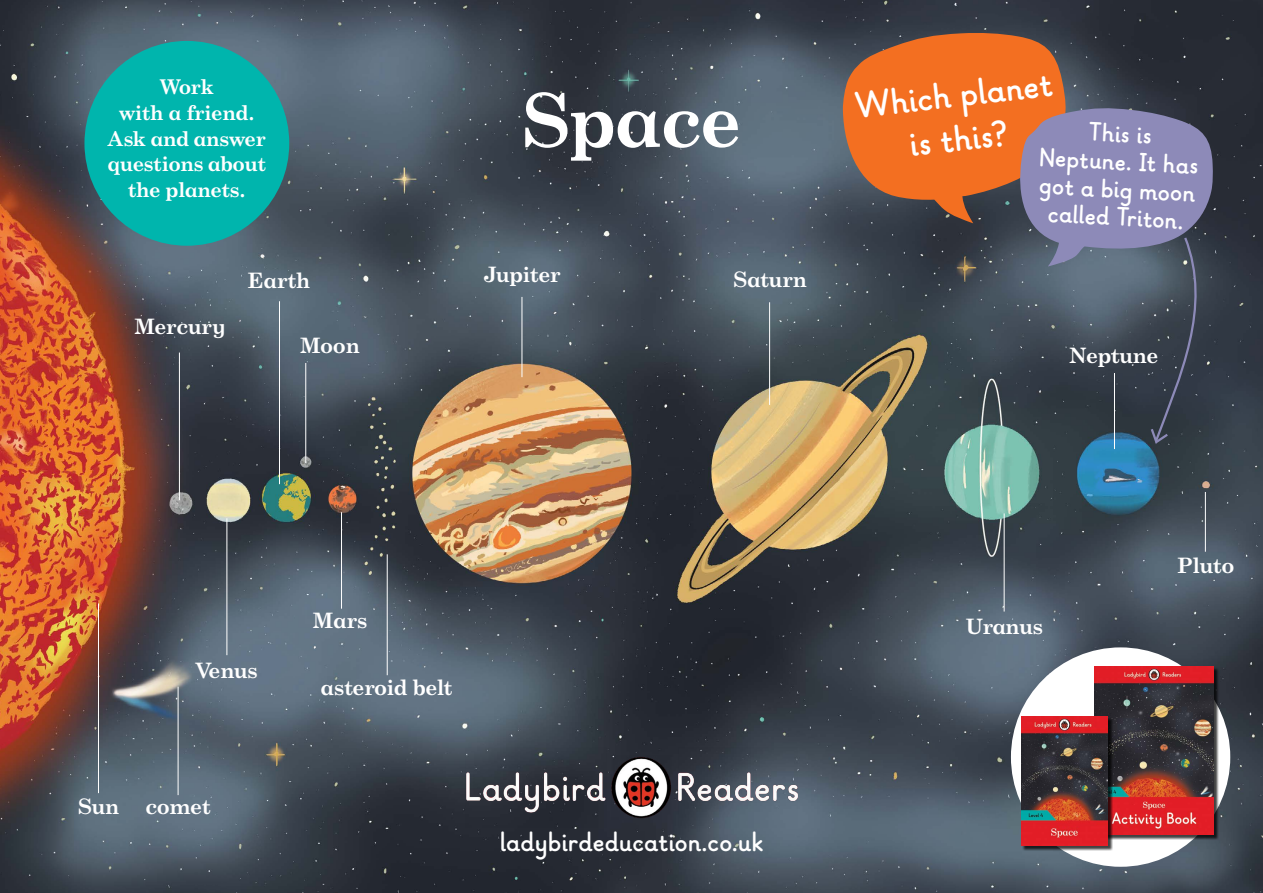
<style>
.page{position:relative;width:1263px;height:893px;background:#fff}
.page>*{position:absolute;margin:0;border:0;box-sizing:border-box;transform-origin:0 0}
.t1{font:700 73.72px "Century Schlbk Penguin Inf";color:#fff}
.t2{font:700 37.05px/44.5px "Ladybird Learning";color:#fff;text-align:center}
.t3{font:700 27.75px "Ladybird Learning";color:#fff}
.t4{font:700 26.33px/27.8px "Ladybird Learning";color:#fff;text-align:center}
.t5{font:700 21.23px "Century Schlbk Penguin Inf";color:#fff}
.t6{font:700 20.33px/25.7px "Century Schlbk Penguin Inf";color:#fff;text-align:center}
</style>
<div class="page">
<img style="left:0;top:0;width:1263px;height:893px">
<div style="left:1011px;top:647px;width:219px;height:220px;background:#fff;border-radius:50%"></div>
<hr style="left:98px;top:603px;width:1px;height:190px;background:#fff">
<hr style="left:179px;top:353px;width:1px;height:147px;background:#fff">
<hr style="left:226px;top:518px;width:1px;height:137px;background:#fff">
<hr style="left:279px;top:301px;width:1px;height:183px;background:#fff">
<hr style="left:305px;top:363px;width:1px;height:100px;background:#fff">
<hr style="left:341px;top:512px;width:1px;height:97px;background:#fff">
<hr style="left:387px;top:554px;width:1px;height:121px;background:#fff">
<hr style="left:521px;top:297px;width:1px;height:80px;background:#fff">
<hr style="left:769px;top:302px;width:1px;height:103px;background:#fff">
<hr style="left:1114px;top:373px;width:1px;height:76px;background:#fff">
<hr style="left:1205px;top:492px;width:1px;height:60px;background:#fff">
<hr style="left:1004px;top:513px;width:1px;height:99px;background:#fff">
<hr style="left:178px;top:687px;width:1px;height:108px;background:#fff">
<img style="left:612px;top:755px;width:59px;height:64px">
<img style="left:465px;top:748px;width:142px;height:80px">
<img style="left:678px;top:748px;width:119px;height:80px">
<div style="left:1096px;top:667px;width:123px;height:173px;background:#000;opacity:.75"></div>
<img style="left:1095px;top:667px;width:118px;height:168px">
<div style="left:1022px;top:717px;width:91px;height:134px;background:#000;opacity:.75"></div>
<img style="left:1021px;top:716px;width:86px;height:129px">
<div style="left:84px;top:41px;width:205px;height:205px;background:#00b5ad;border-radius:50%"></div>
<svg style="left:843px;top:32px;width:370px;height:416px;background:#705c58"></svg>
<p class="t6" style="left:108px;top:74px;width:159px">Work<br>with a friend.<br>Ask and answer questions about the planets.</p>
<p class="t5" style="left:134px;top:313px;width:93px">Mercury</p>
<p class="t5" style="left:248px;top:267px;width:64px">Earth</p>
<p class="t5" style="left:300px;top:332px;width:61px">Moon</p>
<h1 class="t1" style="left:522px;top:76px;width:220px">Space</h1>
<p class="t5" style="left:484px;top:262px;width:78px">Jupiter</p>
<p class="t5" style="left:733px;top:267px;width:75px">Saturn</p>
<h2 class="t2" style="left:853px;top:85px;width:200px;rotate:-6deg">Which planet is this?</h2>
<p class="t4" style="left:1041px;top:117px;width:161px;rotate:3deg">This is<br>Neptune. It has got a big moon called Triton.</p>
<p class="t5" style="left:1069px;top:343px;width:90px">Neptune</p>
<p class="t5" style="left:195px;top:657px;width:64px">Venus</p>
<p class="t5" style="left:78px;top:793px;width:43px">Sun</p>
<p class="t5" style="left:146px;top:793px;width:66px">comet</p>
<p class="t5" style="left:313px;top:607px;width:56px">Mars</p>
<p class="t5" style="left:321px;top:674px;width:133px">asteroid belt</p>
<h3 class="t3" style="left:500px;top:828px;width:265px">ladybirdeducation.co.uk</h3>
<p class="t5" style="left:966px;top:614px;width:78px">Uranus</p>
<p class="t5" style="left:1177px;top:553px;width:58px">Pluto</p>
</div>
